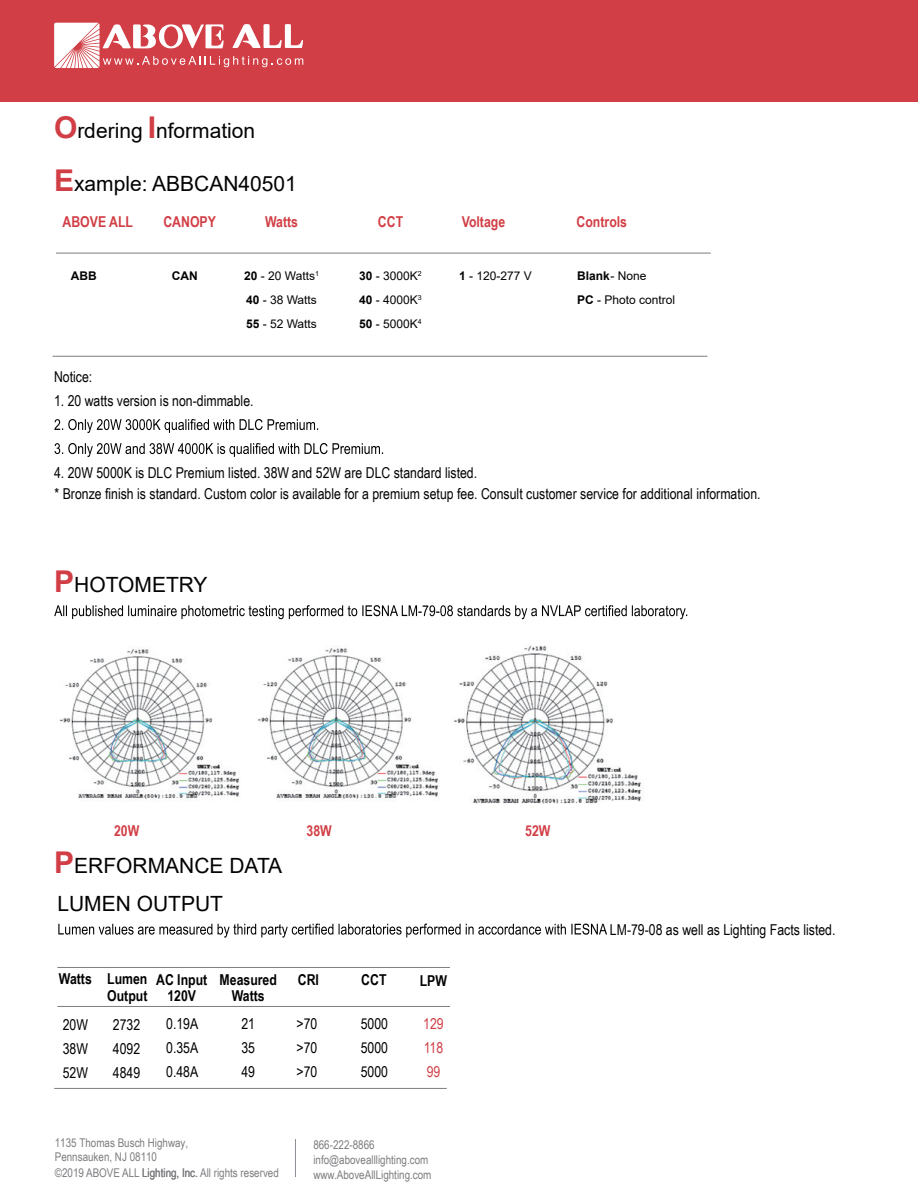
<style>
.page{position:relative;width:918px;height:1188px;background:#fff}
.page>*{position:absolute;margin:0;border:0;box-sizing:border-box;transform-origin:0 0}
.t1{font:21px/37.2px "Arial";color:#030303}
.t2{font:15px/24px "Arial Narrow";color:#030303;text-align:justify}
.t3{font:700 15px/16.5px "Arial Narrow";color:#030303;text-align:center}
.t4{font:700 15px "Arial Narrow";color:#d13e45}
.t5{font:15px/24px "Arial Narrow";color:#d13e45;text-align:justify}
.t6{font:12px/15px "Arial Narrow";color:#7d7c80}
.t7{font:12px/24px "Arial";color:#030303}
.t8{font:700 12px "Arial";color:#030303}
.s1{font-weight:700;font-size:30px;color:#d13e45}
.s2{font-weight:700}
</style>
<div class="page">
<svg style="left:54px;top:605px;width:633px;height:14px"></svg>
<hr style="left:917px;top:945px;width:1px;height:243px;background:#c7c8cc">
<svg style="left:54px;top:419px;width:264px;height:14px"></svg>
<svg style="left:54px;top:443px;width:329px;height:14px"></svg>
<svg style="left:58px;top:924px;width:549px;height:14px"></svg>
<img style="left:257px;top:648px;width:182px;height:151px">
<img style="left:59px;top:648px;width:181px;height:151px">
<img style="left:454px;top:646px;width:188px;height:157px">
<hr style="left:56px;top:253px;width:655px;height:1px;background:#7d7c80">
<hr style="left:53px;top:356px;width:654px;height:1px;background:#7d7c80">
<hr style="left:57px;top:1006px;width:393px;height:1px;background:#7d7c80">
<hr style="left:54px;top:1088px;width:393px;height:1px;background:#7d7c80">
<hr style="left:57px;top:967px;width:393px;height:1px;background:#7d7c80">
<div style="left:0;top:0;width:918px;height:102px;background:#d13e45"></div>
<svg style="left:54px;top:23px;width:249px;height:45px"></svg>
<hr style="left:295px;top:1139px;width:1px;height:38px;background:#8d9097">
<h1 class="t1" style="left:54px;top:112px;width:203px"><span class="s1">O</span>rdering <span class="s1">I</span>nformation</h1>
<h1 class="t1" style="left:54px;top:165px;width:244px"><span class="s1">E</span>xample: ABBCAN40501</h1>
<p class="t4" style="left:63px;top:210px;width:72px">ABOVE ALL</p>
<p class="t4" style="left:265px;top:210px;width:35px">Watts</p>
<p class="t4" style="left:378px;top:210px;width:27px">CCT</p>
<p class="t4" style="left:163px;top:210px;width:54px">CANOPY</p>
<p class="t8" style="left:71px;top:267px;width:27px">ABB</p>
<p class="t7" style="left:244px;top:264px;width:76px"><span class="s2">20</span> - 20 Watts<sup>1<br></sup><span class="s2">40</span> - 38 Watts<br><span class="s2">55</span> - 52 Watts</p>
<p class="t7" style="left:359px;top:264px;width:64px;text-align:justify"><span class="s2">30</span> - 3000K<sup>2<br></sup><span class="s2">40</span> - 4000K<sup>3<br></sup><span class="s2">50</span> - 5000K<sup>4</sup></p>
<p class="t8" style="left:172px;top:267px;width:27px">CAN</p>
<p class="t2" style="left:54px;top:364px;width:40px">Notice:</p>
<p class="t2" style="left:54px;top:388px;width:201px">1. 20 watts version is non-dimmable.</p>
<p class="t4" style="left:462px;top:210px;width:45px">Voltage</p>
<p class="t7" style="left:459px;top:264px;width:74px"><span class="s2">1</span> - 120-277 V</p>
<p class="t4" style="left:577px;top:210px;width:52px">Controls</p>
<p class="t7" style="left:577px;top:264px;width:99px"><span class="s2">Blank</span> - None<br><span class="s2">PC</span> - Photo control</p>
<p class="t2" style="left:54px;top:462px;width:708px;line-height:21px">4. 20W 5000K is DLC Premium listed. 38W and 52W are DLC standard listed.<br>* Bronze finish is standard. Custom color is available for a premium setup fee. Consult customer service for additional information.</p>
<h1 class="t1" style="left:54px;top:566px;width:155px"><span class="s1">P</span>HOTOMETRY</h1>
<p class="t4" style="left:114px;top:820px;width:27px">20W</p>
<p class="t4" style="left:307px;top:820px;width:27px">38W</p>
<p class="t4" style="left:525px;top:820px;width:27px">52W</p>
<h1 class="t1" style="left:54px;top:847px;width:230px"><span class="s1">P</span>ERFORMANCE DATA<br>LUMEN OUTPUT</h1>
<p class="t3" style="left:59px;top:970px;width:90px;text-align:right">Watts Lumen<br>Output</p>
<p class="t3" style="left:220px;top:971px;width:59px">Measured<br>Watts</p>
<p class="t3" style="left:298px;top:971px;width:23px">CRI</p>
<p class="t3" style="left:361px;top:971px;width:27px">CCT</p>
<p class="t3" style="left:420px;top:971px;width:29px">LPW</p>
<p class="t2" style="left:63px;top:1012px;width:27px">20W 38W 52W</p>
<p class="t2" style="left:113px;top:1012px;width:29px">2732<br>4092<br>4849</p>
<p class="t2" style="left:166px;top:1011px;width:34px">0.19A 0.35A 0.48A</p>
<p class="t2" style="left:241px;top:1011px;width:15px">21<br>35<br>49</p>
<p class="t2" style="left:297px;top:1011px;width:22px">&gt;70 &gt;70 &gt;70</p>
<p class="t2" style="left:361px;top:1011px;width:29px">5000<br>5000<br>5000</p>
<p class="t5" style="left:423px;top:1011px;width:22px">129<br>118<br>99</p>
<p class="t3" style="left:156px;top:970px;width:53px">AC Input<br>120V</p>
<p class="t6" style="left:55px;top:1135px;width:135px;line-height:14.4px">1135 Thomas Busch Highway,<br>Pennsauken, NJ 08110</p>
<p class="t6" style="left:55px;top:1165px;width:226px">©2019 ABOVE ALL Lighting, Inc. All rights reserved</p>
<p class="t6" style="left:313px;top:1136px;width:120px">866-222-8866 info@abovealllighting.com www.AboveAllLighting.com</p>
<p class="t2" style="left:610px;top:917px;width:227px">LM-79-08 as well as Lighting Facts listed.</p>
</div>
